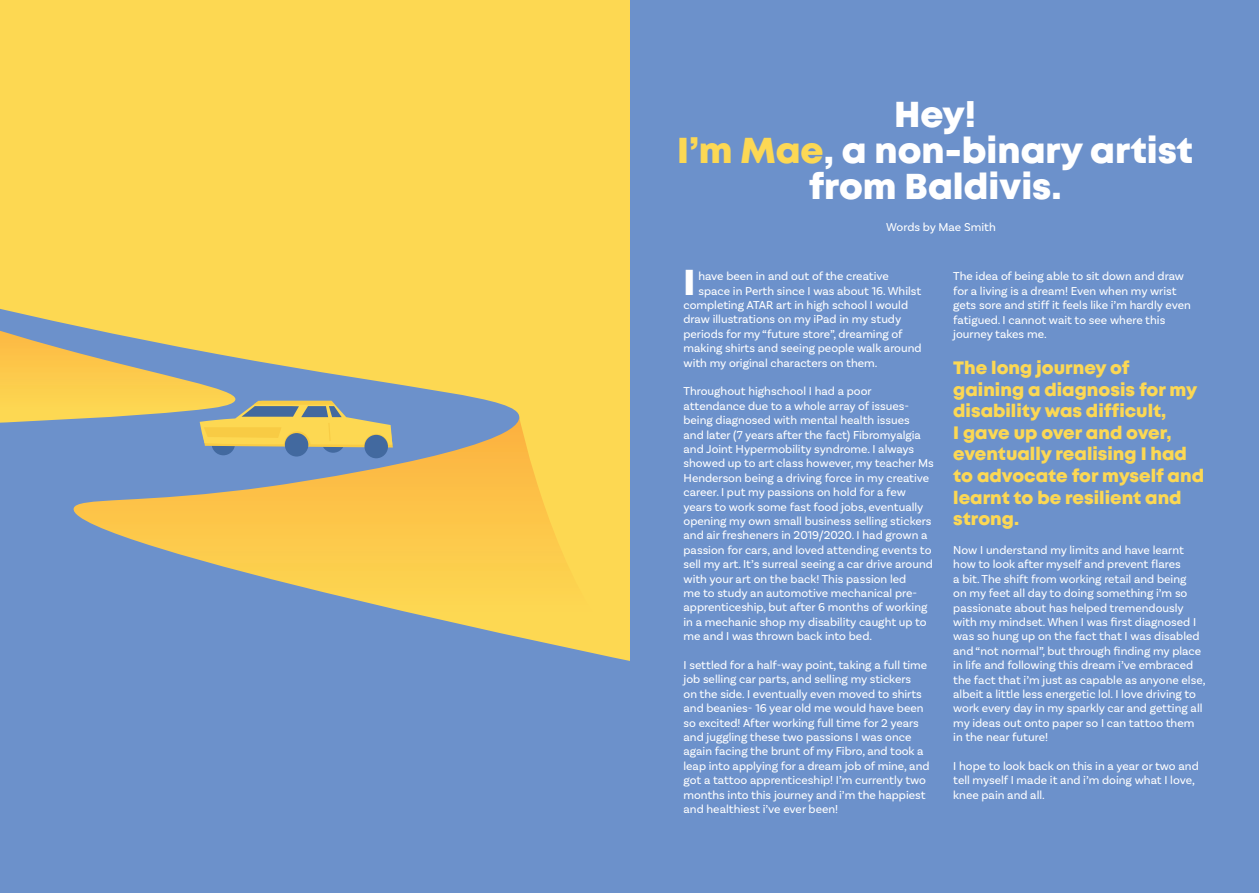
<style>
.page{position:relative;width:1259px;height:893px;background:#6c91cb}
.page>*{position:absolute;margin:0;border:0;box-sizing:border-box;transform-origin:0 0}
.t1{font:36px "Mont Heavy DEMO";color:#fff}
.t2{font:18px/21.6px "Mont Heavy DEMO";color:#fcd854}
.t3{font:12px/14.4px "Basic Sans";color:#fff}
.s1{color:#fcd854}
</style>
<div class="page">
<div style="left:0;top:0;width:629px;height:893px;background:#fdd852"></div>
<svg style="left:0;top:309px;width:629px;height:584px;fill:#6c91cb"></svg>
<div style="left:285px;top:433px;width:23px;height:23px;background:#42699f;border-radius:50%"></div>
<div style="left:364px;top:435px;width:24px;height:23px;background:#42699f;border-radius:50%"></div>
<svg style="left:0;top:318px;width:393px;height:137px"></svg>
<p class="t1" style="left:894px;top:94px;width:83px">Hey!</p>
<p class="t1" style="left:677px;top:130px;width:517px"><span class="s1">I’m Mae</span>, a non-binary artist</p>
<p class="t1" style="left:808px;top:166px;width:254px">from Baldivis.</p>
<p class="t3" style="left:886px;top:220px;width:111px">Words by Mae Smith</p>
<p class="t3" style="left:953px;top:269px;width:239px">The idea of being able to sit down and draw for a living is a dream! Even when my wrist gets sore and stiff it feels like i’m hardly even fatigued. I cannot wait to see where this journey takes me.</p>
<p class="t2" style="left:953px;top:358px;width:245px">The long journey of gaining a diagnosis for my disability was difficult,</p>
<p class="t2" style="left:953px;top:423px;width:220px">I gave up over and over,</p>
<p class="t2" style="left:953px;top:444px;width:252px">eventually realising I had to advocate for myself and learnt to be resilient and strong.</p>
<p class="t3" style="left:953px;top:543px;width:254px">Now I understand my limits and have learnt how to look after myself and prevent flares<br>a bit. The shift from working retail and being<br>on my feet all day to doing something i’m so passionate about has helped tremendously with my mindset. When I was first diagnosed I was so hung up on the fact that I was disabled and “not normal”, but through finding my place in life and following this dream i’ve embraced the fact that i’m just as capable as anyone else, albeit a little less energetic lol. I love driving to work every day in my sparkly car and getting all my ideas out onto paper so I can tattoo them in the near future!</p>
<p class="t3" style="left:953px;top:759px;width:247px">I hope to look back on this in a year or two and tell myself I made it and i’m doing what I love, knee pain and all.</p>
<p class="t1" style="left:683px;top:262px;width:13px">I</p>
<p class="t3" style="left:683px;top:298px;width:240px">completing ATAR art in high school I would draw illustrations on my iPad in my study periods for my “future store”, dreaming of making shirts and seeing people walk around with my original characters on them.</p>
<p class="t3" style="left:683px;top:384px;width:252px">Throughout highschool I had a poor attendance due to a whole array of issues&shy;being diagnosed with mental health issues<br>and later (7 years after the fact) Fibromyalgia and Joint Hypermobility syndrome. I always showed up to art class however, my teacher Ms Henderson being a driving force in my creative career. I put my passions on hold for a few years to work some fast food jobs, eventually opening my own small business selling stickers and air fresheners in 2019/2020. I had grown a passion for cars, and loved attending events to sell my art. It’s surreal seeing a car drive around with your art on the back! This passion led<br>me to study an automotive mechanical pre&shy;apprenticeship, but after 6 months of working in a mechanic shop my disability caught up to me and I was thrown back into bed.</p>
<p class="t3" style="left:683px;top:658px;width:247px">I settled for a half-way point, taking a full time job selling car parts, and selling my stickers<br>on the side. I eventually even moved to shirts and beanies- 16 year old me would have been so excited! After working full time for 2 years and juggling these two passions I was once again facing the brunt of my Fibro, and took a leap into applying for a dream job of mine, and got a tattoo apprenticeship! I’m currently two months into this journey and i’m the happiest and healthiest i’ve ever been!</p>
<p class="t3" style="left:698px;top:269px;width:224px">have been in and out of the creative space in Perth since I was about 16. Whilst</p>
</div>
